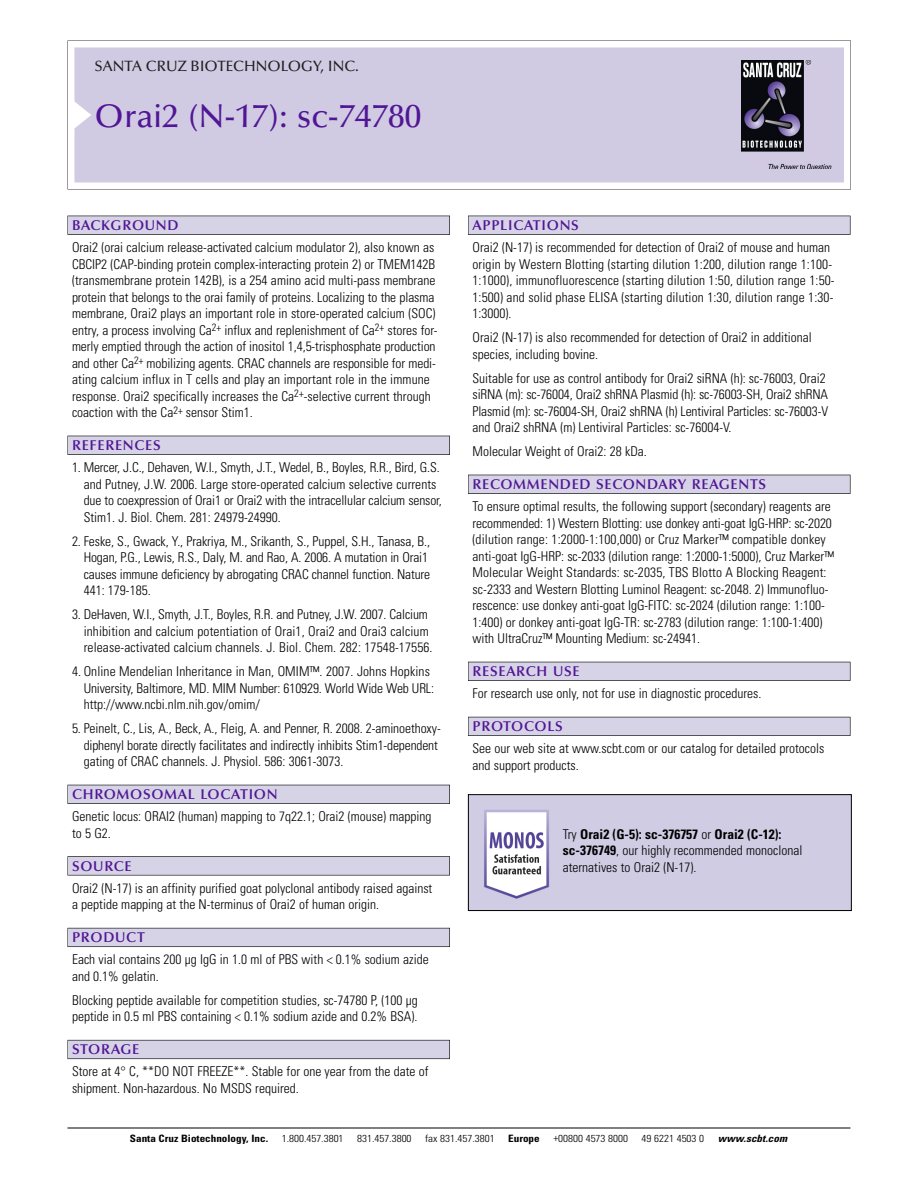
<style>
.page{position:relative;width:918px;height:1188px;background:#fff}
.page>*{position:absolute;margin:0;border:0;box-sizing:border-box;transform-origin:0 0}
.t1{font:500 33px "Optima";color:#511695}
.t2{font:500 15px "Optima";color:#231f20}
.t3{font:600 14.25px "Optima";letter-spacing:.05em;color:#511695}
.t4{font:300 condensed 13.5px/16.5px "Univers";color:#000}
.t5{font:300 condensed 10.2px "Univers";color:#000;scale:1.1 1}
.t6{font:700 condensed 10.2px "Univers";color:#000;scale:1.1 1}
.t7{font:italic 700 condensed 10.2px "Univers";letter-spacing:.005em;color:#000;scale:1.1 1}
.s1{font-weight:700}
</style>
<div class="page">
<svg style="left:68px;top:40px;width:783px;height:149px"></svg>
<div style="left:74px;top:47px;width:770px;height:135px;background:#d1cae3"></div>
<img style="left:741px;top:60px;width:90px;height:108px">
<div style="left:68px;top:216px;width:382px;height:19px;background:#525155"></div>
<div style="left:68px;top:216px;width:381px;height:18px;background:#d7d3e7"></div>
<div style="left:68px;top:436px;width:382px;height:19px;background:#515055"></div>
<div style="left:68px;top:436px;width:381px;height:18px;background:#d7d3e7"></div>
<div style="left:68px;top:785px;width:382px;height:19px;background:#525158"></div>
<div style="left:68px;top:785px;width:381px;height:18px;background:#d7d3e7"></div>
<div style="left:68px;top:856px;width:382px;height:19px;background:#575759"></div>
<div style="left:68px;top:857px;width:381px;height:18px;background:#d7d3e7"></div>
<div style="left:68px;top:928px;width:382px;height:19px;background:#5b5a62"></div>
<div style="left:68px;top:928px;width:381px;height:18px;background:#d7d3e7"></div>
<div style="left:68px;top:1040px;width:382px;height:19px;background:#66646e"></div>
<div style="left:68px;top:1040px;width:381px;height:18px;background:#d7d3e7"></div>
<div style="left:468px;top:216px;width:382px;height:19px;background:#525155"></div>
<div style="left:468px;top:216px;width:382px;height:18px;background:#d7d3e7"></div>
<div style="left:468px;top:475px;width:382px;height:19px;background:#515055"></div>
<div style="left:468px;top:475px;width:382px;height:18px;background:#d7d3e7"></div>
<div style="left:468px;top:662px;width:382px;height:19px;background:#525158"></div>
<div style="left:468px;top:662px;width:382px;height:18px;background:#d7d3e7"></div>
<div style="left:468px;top:717px;width:382px;height:19px;background:#54535a"></div>
<div style="left:468px;top:717px;width:382px;height:18px;background:#d7d3e7"></div>
<hr style="left:68px;top:1128px;width:782px;height:1px;background:#000">
<img style="left:470px;top:796px;width:380px;height:113px">
<div style="left:468px;top:794px;width:384px;height:117px;border:1px solid #000"></div>
<p class="t2" style="left:94px;top:61px;width:266px">SANTA CRUZ BIOTECHNOLOGY, INC.</p>
<h1 class="t1" style="left:94px;top:103px;width:328px">Orai2 (N-17): sc-74780</h1>
<p class="t3" style="left:72px;top:219px;width:108px">BACKGROUND</p>
<p class="t4" style="left:72px;top:240px;width:367px">Orai2 (orai calcium release-activated calcium modulator 2), also known as CBCIP2 (CAP-binding protein complex-interacting protein 2) or TMEM142B (transmembrane protein 142B), is a 254 amino acid multi-pass membrane protein that belongs to the orai family of proteins. Localizing to the plasma membrane, Orai2 plays an important role in store-operated calcium (SOC) entry, a process involving Ca<sup>2+</sup> influx and replenishment of Ca<sup>2+</sup> stores for&shy;merly emptied through the action of inositol 1,4,5-trisphosphate production and other Ca<sup>2+</sup> mobilizing agents. CRAC channels are responsible for medi&shy;ating calcium influx in T cells and play an important role in the immune response. Orai2 specifically increases the Ca<sup>2+</sup>-selective current through coaction with the Ca<sup>2+</sup> sensor Stim1.</p>
<p class="t3" style="left:72px;top:440px;width:90px">REFERENCES</p>
<p class="t4" style="left:84px;top:460px;width:360px;text-indent:-12px">1. Mercer, J.C., Dehaven, W.I., Smyth, J.T., Wedel, B., Boyles, R.R., Bird, G.S. and Putney, J.W. 2006. Large store-operated calcium selective currents due to coexpression of Orai1 or Orai2 with the intracellular calcium sensor, Stim1. J. Biol. Chem. 281: 24979-24990.</p>
<p class="t4" style="left:84px;top:534px;width:348px;text-indent:-12px">2. Feske, S., Gwack, Y., Prakriya, M., Srikanth, S., Puppel, S.H., Tanasa, B., Hogan, P.G., Lewis, R.S., Daly, M. and Rao, A. 2006. A mutation in Orai1 causes immune deficiency by abrogating CRAC channel function. Nature 441: 179-185.</p>
<p class="t4" style="left:84px;top:607px;width:350px;text-indent:-12px">3. DeHaven, W.I., Smyth, J.T., Boyles, R.R. and Putney, J.W. 2007. Calcium inhibition and calcium potentiation of Orai1, Orai2 and Orai3 calcium release-activated calcium channels. J. Biol. Chem. 282: 17548-17556.</p>
<p class="t4" style="left:84px;top:664px;width:352px;text-indent:-12px">4. Online Mendelian Inheritance in Man, OMIM™. 2007. Johns Hopkins<br>University, Baltimore, MD. MIM Number: 610929. World Wide Web URL: http://www.ncbi.nlm.nih.gov/omim/</p>
<p class="t4" style="left:84px;top:721px;width:359px;text-indent:-12px">5. Peinelt, C., Lis, A., Beck, A., Fleig, A. and Penner, R. 2008. 2-aminoethoxy&shy;diphenyl borate directly facilitates and indirectly inhibits Stim1-dependent gating of CRAC channels. J. Physiol. 586: 3061-3073.</p>
<p class="t3" style="left:72px;top:789px;width:207px">CHROMOSOMAL LOCATION</p>
<p class="t4" style="left:72px;top:809px;width:361px">Genetic locus: ORAI2 (human) mapping to 7q22.1; Orai2 (mouse) mapping to 5 G2.</p>
<p class="t3" style="left:72px;top:860px;width:61px">SOURCE</p>
<p class="t4" style="left:72px;top:881px;width:362px">Orai2 (N-17) is an affinity purified goat polyclonal antibody raised against a peptide mapping at the N-terminus of Orai2 of human origin.</p>
<p class="t3" style="left:72px;top:932px;width:74px">PRODUCT</p>
<p class="t4" style="left:72px;top:952px;width:358px">Each vial contains 200 µg IgG in 1.0 ml of PBS with &lt; 0.1% sodium azide and 0.1% gelatin.</p>
<p class="t4" style="left:72px;top:993px;width:347px">Blocking peptide available for competition studies, sc-74780 P, (100 µg peptide in 0.5 ml PBS containing &lt; 0.1% sodium azide and 0.2% BSA).</p>
<p class="t3" style="left:72px;top:1044px;width:69px">STORAGE</p>
<p class="t4" style="left:72px;top:1064px;width:358px">Store at 4° C, **DO NOT FREEZE**. Stable for one year from the date of shipment. Non-hazardous. No MSDS required.</p>
<p class="t3" style="left:473px;top:219px;width:108px">APPLICATIONS</p>
<p class="t4" style="left:473px;top:240px;width:364px">Orai2 (N-17) is recommended for detection of Orai2 of mouse and human origin by Western Blotting (starting dilution 1:200, dilution range 1:100- 1:1000), immunofluorescence (starting dilution 1:50, dilution range 1:50- 1:500) and solid phase ELISA (starting dilution 1:30, dilution range 1:30- 1:3000).</p>
<p class="t4" style="left:473px;top:330px;width:341px">Orai2 (N-17) is also recommended for detection of Orai2 in additional species, including bovine.</p>
<p class="t4" style="left:473px;top:371px;width:357px">Suitable for use as control antibody for Orai2 siRNA (h): sc-76003, Orai2 siRNA (m): sc-76004, Orai2 shRNA Plasmid (h): sc-76003-SH, Orai2 shRNA Plasmid (m): sc-76004-SH, Orai2 shRNA (h) Lentiviral Particles: sc-76003-V and Orai2 shRNA (m) Lentiviral Particles: sc-76004-V.</p>
<p class="t4" style="left:473px;top:444px;width:176px">Molecular Weight of Orai2: 28 kDa.</p>
<p class="t3" style="left:473px;top:479px;width:295px">RECOMMENDED SECONDARY REAGENTS</p>
<p class="t4" style="left:473px;top:499px;width:363px">To ensure optimal results, the following support (secondary) reagents are recommended: 1) Western Blotting: use donkey anti-goat IgG-HRP: sc-2020 (dilution range: 1:2000-1:100,000) or Cruz Marker™ compatible donkey anti-goat IgG-HRP: sc-2033 (dilution range: 1:2000-1:5000), Cruz Marker™ Molecular Weight Standards: sc-2035, TBS Blotto A Blocking Reagent: sc-2333 and Western Blotting Luminol Reagent: sc-2048. 2) Immunofluo&shy;rescence: use donkey anti-goat IgG-FITC: sc-2024 (dilution range: 1:100- 1:400) or donkey anti-goat IgG-TR: sc-2783 (dilution range: 1:100-1:400) with UltraCruz™ Mounting Medium: sc-24941.</p>
<p class="t3" style="left:473px;top:666px;width:109px">RESEARCH USE</p>
<p class="t4" style="left:473px;top:686px;width:290px">For research use only, not for use in diagnostic procedures.</p>
<p class="t3" style="left:473px;top:721px;width:92px">PROTOCOLS</p>
<p class="t4" style="left:473px;top:741px;width:353px">See our web site at www.scbt.com or our catalog for detailed protocols and support products.</p>
<p class="t4" style="left:563px;top:827px;width:241px">Try <span class="s1">Orai2 (G-5): sc-376757</span> or <span class="s1">Orai2 (C-12): sc-376749</span>, our highly recommended monoclonal aternatives to Orai2 (N-17).</p>
<p class="t6" style="left:130px;top:1135px;width:127px">Santa Cruz Biotechnology, Inc.</p>
<p class="t5" style="left:282px;top:1135px;width:58px">1.800.457.3801</p>
<p class="t5" style="left:357px;top:1135px;width:51px">831.457.3800</p>
<p class="t5" style="left:425px;top:1135px;width:65px">fax 831.457.3801</p>
<p class="t6" style="left:508px;top:1135px;width:30px">Europe</p>
<p class="t5" style="left:553px;top:1135px;width:69px">+00800 4573 8000</p>
<p class="t5" style="left:642px;top:1135px;width:58px">49 6221 4503 0</p>
<p class="t7" style="left:718px;top:1135px;width:64px">www.scbt.com</p>
</div>
